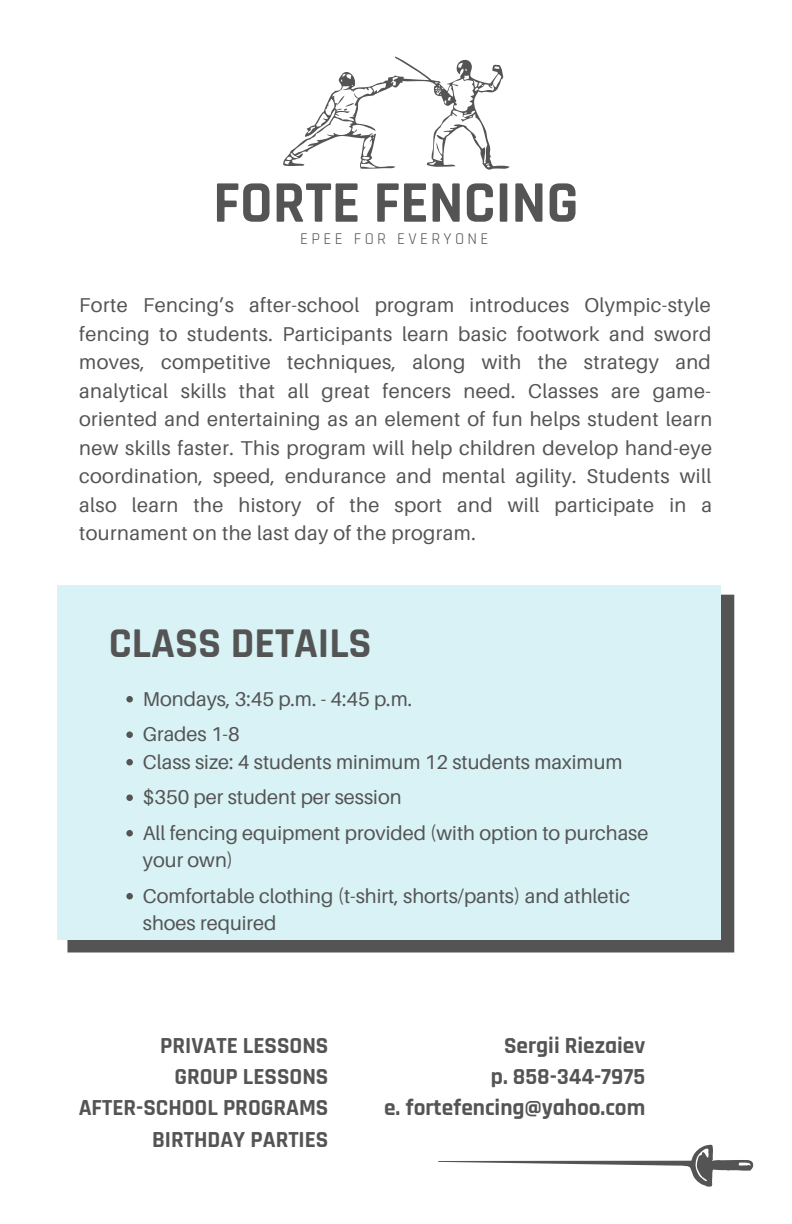
<style>
.page{position:relative;width:792px;height:1224px;background:#fff}
.page>*{position:absolute;margin:0;border:0;box-sizing:border-box;transform-origin:0 0}
.t1{font:700 59.6px "Rajdhani";color:#545454}
.t2{font:700 42.8px "Rajdhani";color:#545454}
.t3{font:700 23.2px/31.4px "Rajdhani";color:#545454;text-align:right}
.t4{font:20px/28.4px "Aileron";color:#545454}
.t5{font:16.6px "Rajdhani";letter-spacing:.2em;color:#545454}
</style>
<div class="page">
<svg style="left:438px;top:1145px;width:315px;height:42px"></svg>
<div style="left:67px;top:595px;width:667px;height:357px;background:#545454"></div>
<div style="left:58px;top:585px;width:663px;height:354px;background:#d8f2f6"></div>
<svg style="left:283px;top:56px;width:227px;height:114px"></svg>
<svg style="left:126px;top:696px;width:7px;height:6px"></svg>
<svg style="left:126px;top:731px;width:7px;height:7px"></svg>
<svg style="left:126px;top:759px;width:7px;height:6px"></svg>
<svg style="left:126px;top:794px;width:7px;height:7px"></svg>
<svg style="left:126px;top:830px;width:7px;height:6px"></svg>
<svg style="left:126px;top:893px;width:7px;height:6px"></svg>
<h1 class="t1" style="left:213px;top:166px;width:367px">FORTE FENCING</h1>
<p class="t5" style="left:300px;top:229px;width:190px">EPEE FOR EVERYONE</p>
<p class="t4" style="left:79px;top:291px;width:635px;text-align:justify">Forte Fencing’s after-school program introduces Olympic-style fencing to students. Participants learn basic footwork and sword moves, competitive techniques, along with the strategy and analytical skills that all great fencers need. Classes are game&shy;oriented and entertaining as an element of fun helps student learn new skills faster. This program will help children develop hand-eye coordination, speed, endurance and mental agility. Students will also learn the history of the sport and will participate in a tournament on the last day of the program.</p>
<h2 class="t2" style="left:109px;top:617px;width:264px">CLASS DETAILS</h2>
<p class="t4" style="left:143px;top:682px;width:271px;line-height:35.4px">Mondays, 3:45 p.m. - 4:45 p.m.<br>Grades 1-8</p>
<p class="t4" style="left:143px;top:744px;width:507px;line-height:35.6px">Class size: 4 students minimum 12 students maximum $350 per student per session<br>All fencing equipment provided (with option to purchase</p>
<p class="t4" style="left:143px;top:843px;width:489px;line-height:35.6px">your own)<br>Comfortable clothing (t-shirt, shorts/pants) and athletic</p>
<p class="t4" style="left:143px;top:910px;width:135px">shoes required</p>
<p class="t3" style="left:79px;top:1030px;width:251px">PRIVATE LESSONS<br>GROUP LESSONS<br>AFTER-SCHOOL PROGRAMS<br>BIRTHDAY PARTIES</p>
<p class="t3" style="left:384px;top:1030px;width:263px">Sergii Riezaiev<br>p. 858-344-7975<br>e. fortefencing@yahoo.com</p>
</div>
